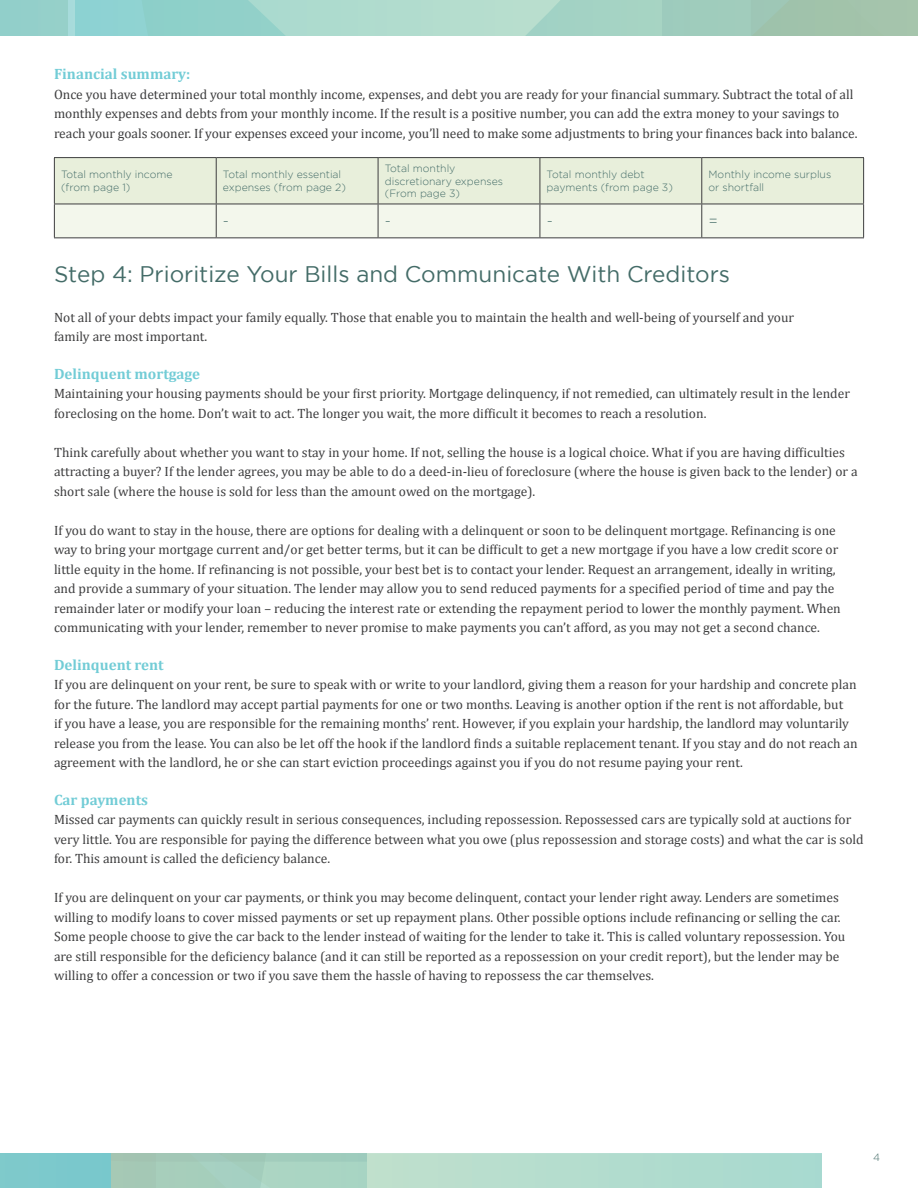
<style>
.page{position:relative;width:918px;height:1188px;background:#fff}
.page>*{position:absolute;margin:0;border:0;box-sizing:border-box;transform-origin:0 0}
.t1{font:22.5px "Gotham";color:#446c68}
.t2{font:700 15px "Cambria";color:#72ccd6}
.t3{font:300 15px "Gotham";color:#446c68}
.t4{font:13.5px/19.5px "Cambria";color:#3e3e3f}
.t5{font:300 10.5px/12.6px "Gotham";color:#446c68}
</style>
<div class="page">
<svg style="left:0;top:0;width:918px;height:35px;background:#a1d1c4"></svg>
<div style="left:0;top:1153px;width:111px;height:35px;background:#7cc9cc"></div>
<svg style="left:111px;top:1153px;width:711px;height:35px;background:#aed7c7"></svg>
<svg style="left:55px;top:158px;width:808px;height:79px;background:#eaf0e0"></svg>
<hr style="left:54px;top:157px;width:162px;height:1px;background:#3e3e3f">
<hr style="left:54px;top:158px;width:1px;height:46px;background:#3e3e3f">
<hr style="left:216px;top:157px;width:162px;height:1px;background:#3e3e3f">
<hr style="left:378px;top:157px;width:162px;height:1px;background:#3e3e3f">
<hr style="left:378px;top:158px;width:1px;height:46px;background:#3e3e3f">
<hr style="left:540px;top:157px;width:162px;height:1px;background:#3e3e3f">
<hr style="left:540px;top:158px;width:1px;height:46px;background:#3e3e3f">
<hr style="left:702px;top:157px;width:162px;height:1px;background:#3e3e3f">
<hr style="left:701px;top:158px;width:1px;height:46px;background:#3e3e3f">
<hr style="left:863px;top:158px;width:1px;height:46px;background:#3e3e3f">
<hr style="left:54px;top:204px;width:162px;height:1px;background:#3e3e3f">
<hr style="left:54px;top:204px;width:1px;height:33px;background:#3e3e3f">
<hr style="left:216px;top:204px;width:162px;height:1px;background:#3e3e3f">
<hr style="left:378px;top:204px;width:162px;height:1px;background:#3e3e3f">
<hr style="left:378px;top:204px;width:1px;height:33px;background:#3e3e3f">
<hr style="left:540px;top:204px;width:162px;height:1px;background:#3e3e3f">
<hr style="left:540px;top:204px;width:1px;height:33px;background:#3e3e3f">
<hr style="left:702px;top:204px;width:162px;height:1px;background:#3e3e3f">
<hr style="left:701px;top:204px;width:1px;height:33px;background:#3e3e3f">
<hr style="left:863px;top:204px;width:1px;height:33px;background:#3e3e3f">
<hr style="left:54px;top:237px;width:162px;height:1px;background:#3e3e3f">
<hr style="left:216px;top:237px;width:162px;height:1px;background:#3e3e3f">
<hr style="left:378px;top:237px;width:162px;height:1px;background:#3e3e3f">
<hr style="left:540px;top:237px;width:162px;height:1px;background:#3e3e3f">
<hr style="left:702px;top:237px;width:162px;height:1px;background:#3e3e3f">
<hr style="left:216px;top:158px;width:1px;height:46px;background:#3e3e3f">
<hr style="left:216px;top:204px;width:1px;height:33px;background:#3e3e3f">
<p class="t2" style="left:54px;top:63px;width:138px">Financial summary:</p>
<p class="t4" style="left:54px;top:84px;width:805px">Once you have determined your total monthly income, expenses, and debt you are ready for your financial summary. Subtract the total of all monthly expenses and debts from your monthly income. If the result is a positive number, you can add the extra money to your savings to reach your goals sooner. If your expenses exceed your income, you’ll need to make some adjustments to bring your finances back into balance.</p>
<p class="t5" style="left:61px;top:168px;width:113px">Total monthly income (from page 1)</p>
<p class="t5" style="left:223px;top:168px;width:125px">Total monthly essential expenses (from page 2)</p>
<p class="t5" style="left:385px;top:162px;width:120px">Total monthly discretionary expenses (From page 3)</p>
<p class="t5" style="left:547px;top:168px;width:128px">Total monthly debt payments (from page 3)</p>
<p class="t5" style="left:709px;top:168px;width:124px">Monthly income surplus or shortfall</p>
<p class="t3" style="left:223px;top:213px;width:8px">-</p>
<p class="t3" style="left:385px;top:213px;width:8px">-</p>
<p class="t3" style="left:547px;top:213px;width:8px">-</p>
<p class="t3" style="left:709px;top:213px;width:11px">=</p>
<h1 class="t1" style="left:54px;top:262px;width:678px">Step 4: Prioritize Your Bills and Communicate With Creditors</h1>
<p class="t4" style="left:54px;top:307px;width:742px">Not all of your debts impact your family equally. Those that enable you to maintain the health and well-being of yourself and your family are most important.</p>
<p class="t2" style="left:54px;top:363px;width:148px">Delinquent mortgage</p>
<p class="t4" style="left:54px;top:384px;width:797px">Maintaining your housing payments should be your first priority. Mortgage delinquency, if not remedied, can ultimately result in the lender foreclosing on the home. Don’t wait to act. The longer you wait, the more difficult it becomes to reach a resolution.</p>
<p class="t4" style="left:54px;top:442px;width:805px">Think carefully about whether you want to stay in your home. If not, selling the house is a logical choice. What if you are having difficulties attracting a buyer? If the lender agrees, you may be able to do a deed-in-lieu of foreclosure (where the house is given back to the lender) or a short sale (where the house is sold for less than the amount owed on the mortgage).</p>
<p class="t4" style="left:54px;top:520px;width:788px">If you do want to stay in the house, there are options for dealing with a delinquent or soon to be delinquent mortgage. Refinancing is one way to bring your mortgage current and/or get better terms, but it can be difficult to get a new mortgage if you have a low credit score or little equity in the home. If refinancing is not possible, your best bet is to contact your lender. Request an arrangement, ideally in writing, and provide a summary of your situation. The lender may allow you to send reduced payments for a specified period of time and pay the remainder later or modify your loan – reducing the interest rate or extending the repayment period to lower the monthly payment. When communicating with your lender, remember to never promise to make payments you can’t afford, as you may not get a second chance.</p>
<p class="t2" style="left:54px;top:654px;width:111px">Delinquent rent</p>
<p class="t4" style="left:54px;top:675px;width:805px">If you are delinquent on your rent, be sure to speak with or write to your landlord, giving them a reason for your hardship and concrete plan for the future. The landlord may accept partial payments for one or two months. Leaving is another option if the rent is not affordable, but<br>if you have a lease, you are responsible for the remaining months’ rent. However, if you explain your hardship, the landlord may voluntarily release you from the lease. You can also be let off the hook if the landlord finds a suitable replacement tenant. If you stay and do not reach an agreement with the landlord, he or she can start eviction proceedings against you if you do not resume paying your rent.</p>
<p class="t2" style="left:54px;top:789px;width:96px">Car payments</p>
<p class="t4" style="left:54px;top:810px;width:811px">Missed car payments can quickly result in serious consequences, including repossession. Repossessed cars are typically sold at auctions for very little. You are responsible for paying the difference between what you owe (plus repossession and storage costs) and what the car is sold for. This amount is called the deficiency balance.</p>
<p class="t4" style="left:54px;top:888px;width:793px">If you are delinquent on your car payments, or think you may become delinquent, contact your lender right away. Lenders are sometimes willing to modify loans to cover missed payments or set up repayment plans. Other possible options include refinancing or selling the car.<br>Some people choose to give the car back to the lender instead of waiting for the lender to take it. This is called voluntary repossession. You are still responsible for the deficiency balance (and it can still be reported as a repossession on your credit report), but the lender may be willing to offer a concession or two if you save them the hassle of having to repossess the car themselves.</p>
<p class="t5" style="left:873px;top:1151px;width:8px">4</p>
</div>
